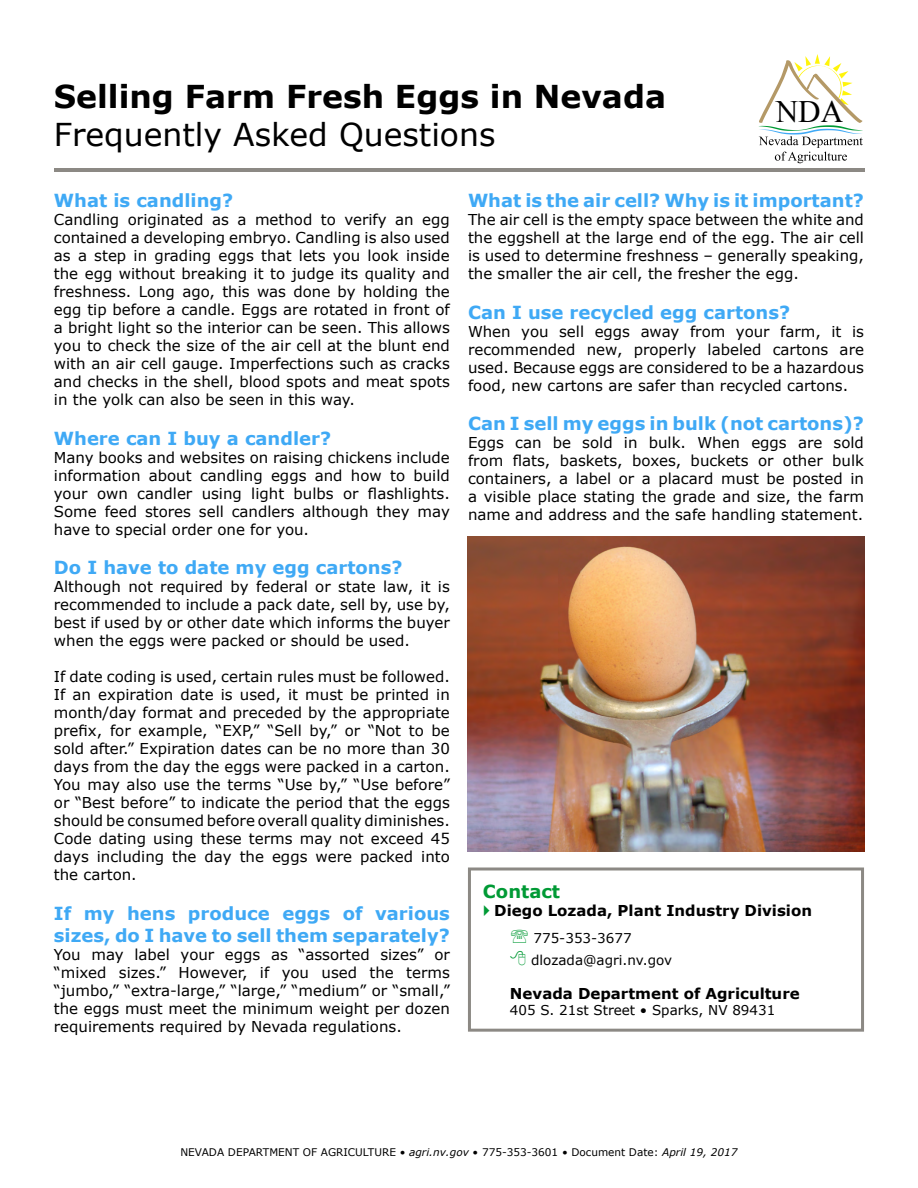
<style>
.page{position:relative;width:918px;height:1188px;background:#fff}
.page>*{position:absolute;margin:0;border:0;box-sizing:border-box;transform-origin:0 0}
.t1{font:700 31.5px "Verdana";color:#000}
.t2{font:31.5px "Verdana";color:#000}
.t3{font:31.2px "Times New Roman";color:#000}
.t4{font:700 18px/21.6px "Verdana";color:#3fa9f5}
.t5{font:700 18px "Verdana";color:#009a35}
.t6{font:15px/18px "Verdana";color:#000;text-align:justify}
.t7{font:700 15px "Verdana";color:#000}
.t8{font:13.5px/21.6px "Verdana";color:#000}
.t9{font:10.5px "Verdana";color:#000}
.s1{font-style:italic}
</style>
<div class="page">
<hr style="left:54px;top:168px;width:810px;height:4px;background:#8c8984">
<svg style="left:759px;top:54px;width:104px;height:109px"></svg>
<img style="left:468px;top:536px;width:396px;height:316px">
<div style="left:468px;top:868px;width:396px;height:164px;border:3px solid #8c8984"></div>
<h1 class="t1" style="left:54px;top:75px;width:614px">Selling Farm Fresh Eggs in Nevada</h1>
<h1 class="t2" style="left:54px;top:113px;width:443px">Frequently Asked Questions</h1>
<h2 class="t3" style="left:776px;top:90px;width:69px">NDA</h2>
<p class="t4" style="left:54px;top:190px;width:181px">What is candling?</p>
<p class="t6" style="left:54px;top:211px;width:398px">Candling originated as a method to verify an egg contained a developing embryo. Candling is also used as a step in grading eggs that lets you look inside the egg without breaking it to judge its quality and freshness. Long ago, this was done by holding the egg tip before a candle. Eggs are rotated in front of a bright light so the interior can be seen. This allows you to check the size of the air cell at the blunt end with an air cell gauge. Imperfections such as cracks and checks in the shell, blood spots and meat spots in the yolk can also be seen in this way.</p>
<p class="t4" style="left:54px;top:427px;width:279px">Where can I buy a candler?</p>
<p class="t6" style="left:54px;top:448px;width:398px">Many books and websites on raising chickens include information about candling eggs and how to build your own candler using light bulbs or flashlights.<br>Some feed stores sell candlers although they may have to special order one for you.</p>
<p class="t4" style="left:54px;top:557px;width:350px">Do I have to date my egg cartons?</p>
<p class="t6" style="left:54px;top:578px;width:398px">Although not required by federal or state law, it is recommended to include a pack date, sell by, use by, best if used by or other date which informs the buyer when the eggs were packed or should be used.</p>
<p class="t6" style="left:54px;top:668px;width:398px">If date coding is used, certain rules must be followed.<br>If an expiration date is used, it must be printed in month/day format and preceded by the appropriate prefix, for example, “EXP,” “Sell by,” or “Not to be sold after.” Expiration dates can be no more than 30 days from the day the eggs were packed in a carton.<br>You may also use the terms “Use by,” “Use before” or “Best before” to indicate the period that the eggs should be consumed before overall quality diminishes.<br>Code dating using these terms may not exceed 45 days including the day the eggs were packed into the carton.</p>
<p class="t4" style="left:54px;top:902px;width:398px">If my hens produce eggs of various sizes, do I have to sell them separately?</p>
<p class="t6" style="left:54px;top:945px;width:398px">You may label your eggs as “assorted sizes” or “mixed sizes.” However, if you used the terms “jumbo,” “extra-large,” “large,” “medium” or “small,” the eggs must meet the minimum weight per dozen requirements required by Nevada regulations.</p>
<p class="t4" style="left:468px;top:190px;width:398px">What is the air cell? Why is it important?</p>
<p class="t6" style="left:468px;top:211px;width:398px">The air cell is the empty space between the white and the eggshell at the large end of the egg. The air cell is used to determine freshness – generally speaking, the smaller the air cell, the fresher the egg.</p>
<p class="t4" style="left:468px;top:301px;width:324px">Can I use recycled egg cartons?</p>
<p class="t6" style="left:468px;top:322px;width:398px">When you sell eggs away from your farm, it is recommended new, properly labeled cartons are used. Because eggs are considered to be a hazardous food, new cartons are safer than recycled cartons.</p>
<p class="t4" style="left:468px;top:413px;width:397px">Can I sell my eggs in bulk (not cartons)?</p>
<p class="t6" style="left:468px;top:434px;width:398px">Eggs can be sold in bulk. When eggs are sold from flats, baskets, boxes, buckets or other bulk containers, a label or a placard must be posted in a visible place stating the grade and size, the farm name and address and the safe handling statement.</p>
<p class="t5" style="left:483px;top:878px;width:79px">Contact</p>
<p class="t7" style="left:494px;top:900px;width:319px">Diego Lozada, Plant Industry Division</p>
<p class="t8" style="left:531px;top:927px;width:143px">775-353-3677 dlozada@agri.nv.gov</p>
<p class="t7" style="left:510px;top:983px;width:291px">Nevada Department of Agriculture</p>
<p class="t8" style="left:510px;top:999px;width:267px">405 S. 21st Street • Sparks, NV 89431</p>
<p class="t9" style="left:180px;top:1144px;width:558px">NEVADA DEPARTMENT OF AGRICULTURE • <span class="s1">agri.nv.gov</span> • 775-353-3601 • Document Date: <span class="s1">April 19, 2017</span></p>
</div>
